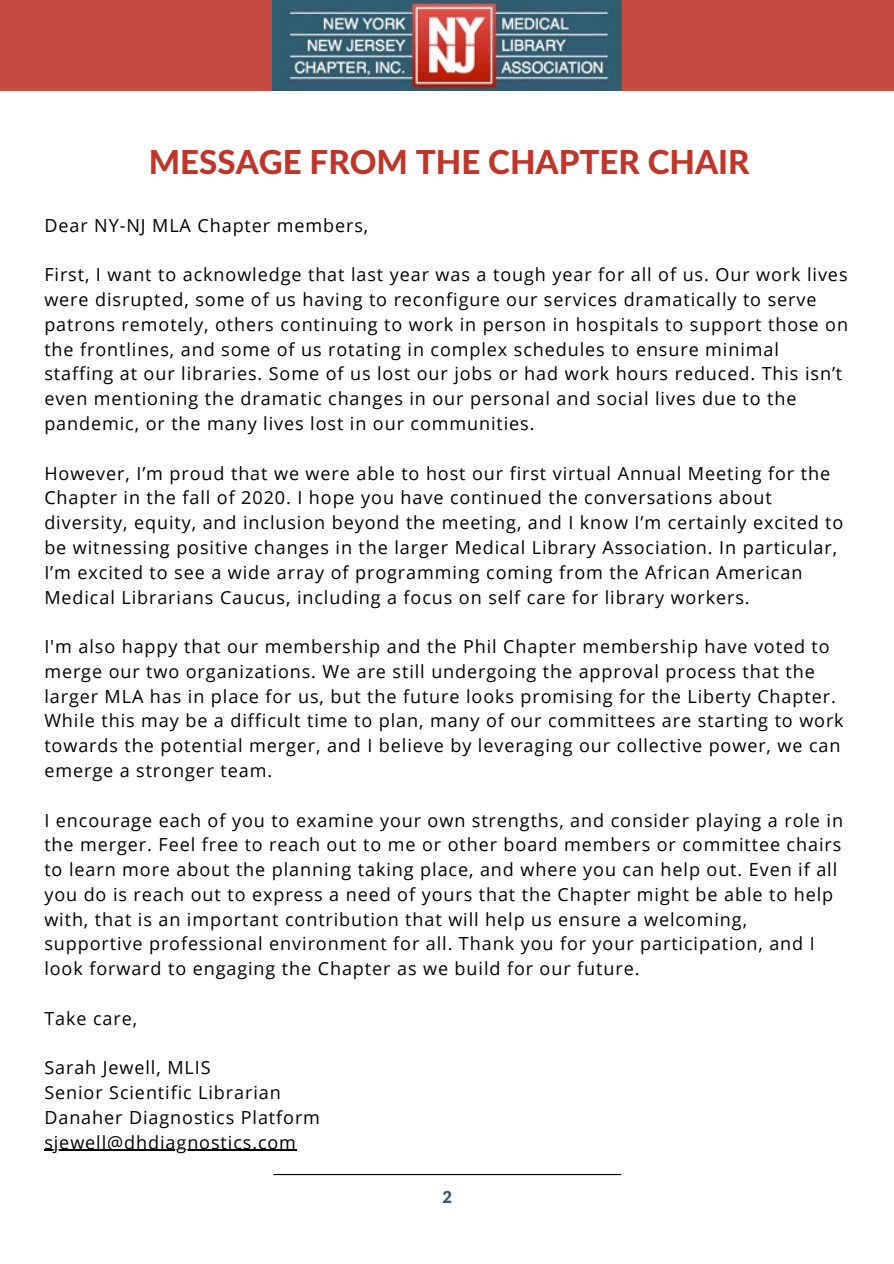
<style>
.page{position:relative;width:894px;height:1264px;background:#fff}
.page>*{position:absolute;margin:0;border:0;box-sizing:border-box;transform-origin:0 0}
.t1{font:800 33px "Lato Latin";color:#c03527}
.t2{font:18px/24.8px "Open Sans";letter-spacing:.05em;color:#000}
.t3{font:900 16.5px "Lato Latin";color:#355a6c}
</style>
<div class="page">
<hr style="left:44px;top:1149px;width:253px;height:1px;background:#000">
<hr style="left:274px;top:1173px;width:346px;height:2px;background:#000">
<div style="left:0;top:0;width:893px;height:91px;background:#c64a3d"></div>
<img style="left:272px;top:0;width:349px;height:90px">
<p class="t1" style="left:149px;top:148px;width:602px">MESSAGE FROM THE CHAPTER CHAIR</p>
<p class="t2" style="left:44px;top:212px;width:325px">Dear NY-NJ MLA Chapter members,</p>
<p class="t2" style="left:44px;top:262px;width:805px">First, I want to acknowledge that last year was a tough year for all of us. Our work lives were disrupted, some of us having to reconfigure our services dramatically to serve patrons remotely, others continuing to work in person in hospitals to support those on the frontlines, and some of us rotating in complex schedules to ensure minimal staffing at our libraries. Some of us lost our jobs or had work hours reduced. This isn’t even mentioning the dramatic changes in our personal and social lives due to the pandemic, or the many lives lost in our communities.</p>
<p class="t2" style="left:44px;top:460px;width:800px">However, I’m proud that we were able to host our first virtual Annual Meeting for the Chapter in the fall of 2020. I hope you have continued the conversations about diversity, equity, and inclusion beyond the meeting, and I know I’m certainly excited to be witnessing positive changes in the larger Medical Library Association. In particular, I’m excited to see a wide array of programming coming from the African American Medical Librarians Caucus, including a focus on self care for library workers.</p>
<p class="t2" style="left:44px;top:633px;width:800px">I'm also happy that our membership and the Phil Chapter membership have voted to merge our two organizations. We are still undergoing the approval process that the larger MLA has in place for us, but the future looks promising for the Liberty Chapter.<br>While this may be a difficult time to plan, many of our committees are starting to work towards the potential merger, and I believe by leveraging our collective power, we can emerge a stronger team.</p>
<p class="t2" style="left:44px;top:807px;width:800px">I encourage each of you to examine your own strengths, and consider playing a role in the merger. Feel free to reach out to me or other board members or committee chairs to learn more about the planning taking place, and where you can help out. Even if all you do is reach out to express a need of yours that the Chapter might be able to help with, that is an important contribution that will help us ensure a welcoming, supportive professional environment for all. Thank you for your participation, and I look forward to engaging the Chapter as we build for our future.</p>
<p class="t2" style="left:44px;top:1005px;width:94px">Take care,</p>
<p class="t2" style="left:44px;top:1055px;width:168px">Sarah Jewell, MLIS</p>
<p class="t2" style="left:44px;top:1079px;width:238px">Senior Scientific Librarian</p>
<p class="t2" style="left:44px;top:1104px;width:277px">Danaher Diagnostics Platform</p>
<p class="t2" style="left:44px;top:1129px;width:253px">sjewell@dhdiagnostics.com</p>
<p class="t3" style="left:442px;top:1189px;width:11px">2</p>
</div>
